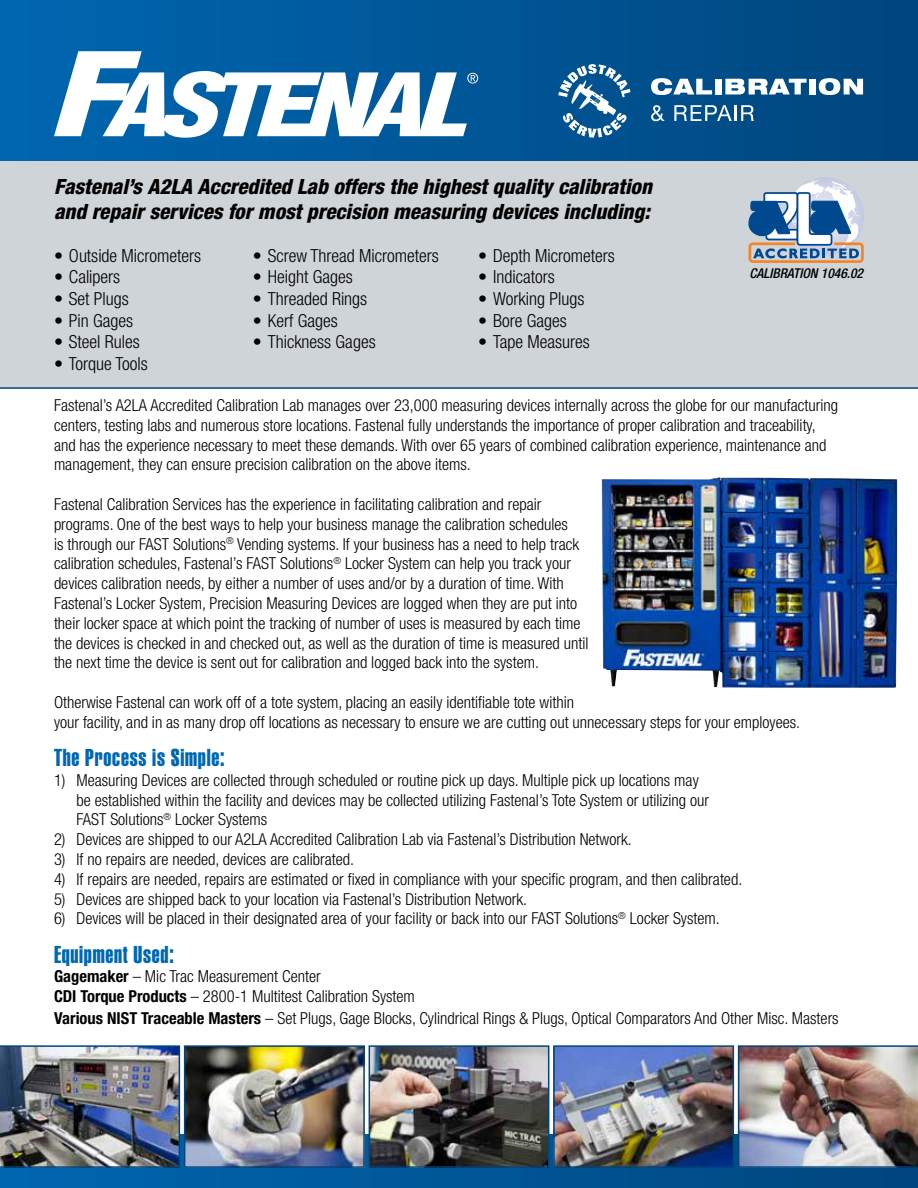
<style>
.page{position:relative;width:918px;height:1188px;background:#fff}
.page>*{position:absolute;margin:0;border:0;box-sizing:border-box;transform-origin:0 0}
.t1{font:24px "Helvetica Extra Compressed";letter-spacing:.03em;color:#0067b1}
.t2{font:italic 800 condensed 21px/25.2px "Helvetica Neue";color:#000}
.t3{font:300 condensed 18px "Helvetica Neue";color:#000}
.t4{font:300 condensed 16.5px/19.8px "Helvetica Neue";color:#000}
.t5{font:italic 500 condensed 13.5px "Helvetica Neue";color:#000}
.s1{font-weight:700}
</style>
<div class="page">
<div style="left:0;top:161px;width:918px;height:228px;background:#cfd4d8"></div>
<div style="left:0;top:0;width:918px;height:161px;background:linear-gradient(to right,#0067b1,#01467e)"></div>
<div style="left:0;top:1134px;width:918px;height:54px;background:linear-gradient(to right,#0067b1,#00467d)"></div>
<svg style="left:54px;top:51px;width:424px;height:87px"></svg>
<svg style="left:749px;top:180px;width:115px;height:83px"></svg>
<img style="left:0;top:1045px;width:180px;height:123px">
<img style="left:187px;top:1048px;width:175px;height:117px">
<div style="left:184px;top:1045px;width:181px;height:123px;border:2px solid #00447c"></div>
<img style="left:372px;top:1048px;width:174px;height:117px">
<div style="left:369px;top:1045px;width:180px;height:123px;border:2px solid #00447c"></div>
<img style="left:556px;top:1048px;width:175px;height:117px">
<div style="left:553px;top:1045px;width:181px;height:123px;border:2px solid #00447c"></div>
<img style="left:738px;top:1045px;width:180px;height:123px">
<svg style="left:651px;top:78px;width:61px;height:17px"></svg>
<div style="left:715px;top:79px;width:6px;height:15px;background:#fff"></div>
<svg style="left:725px;top:79px;width:82px;height:15px"></svg>
<div style="left:809px;top:79px;width:6px;height:15px;background:#fff"></div>
<svg style="left:819px;top:78px;width:44px;height:17px"></svg>
<svg style="left:651px;top:105px;width:14px;height:16px"></svg>
<svg style="left:674px;top:105px;width:58px;height:16px"></svg>
<hr style="left:734px;top:105px;width:3px;height:16px;background:#fff">
<svg style="left:741px;top:105px;width:13px;height:16px"></svg>
<svg style="left:558px;top:64px;width:73px;height:74px"></svg>
<img style="left:602px;top:477px;width:295px;height:211px">
<p class="t2" style="left:54px;top:174px;width:599px">Fastenal’s A2LA Accredited Lab offers the highest quality calibration and repair services for most precision measuring devices including:</p>
<p class="t3" style="left:54px;top:245px;width:149px">• Outside Micrometers</p>
<p class="t3" style="left:54px;top:267px;width:68px">• Calipers</p>
<p class="t3" style="left:54px;top:288px;width:76px">• Set Plugs</p>
<p class="t3" style="left:54px;top:310px;width:81px">• Pin Gages</p>
<p class="t3" style="left:54px;top:331px;width:87px">• Steel Rules</p>
<p class="t3" style="left:54px;top:353px;width:95px">• Torque Tools</p>
<p class="t3" style="left:253px;top:245px;width:188px">• Screw Thread Micrometers</p>
<p class="t3" style="left:253px;top:267px;width:102px">• Height Gages</p>
<p class="t3" style="left:253px;top:288px;width:116px">• Threaded Rings</p>
<p class="t3" style="left:253px;top:310px;width:87px">• Kerf Gages</p>
<p class="t3" style="left:253px;top:331px;width:124px">• Thickness Gages</p>
<p class="t3" style="left:478px;top:245px;width:138px">• Depth Micrometers</p>
<p class="t3" style="left:478px;top:267px;width:78px">• Indicators</p>
<p class="t3" style="left:478px;top:288px;width:108px">• Working Plugs</p>
<p class="t3" style="left:478px;top:310px;width:90px">• Bore Gages</p>
<p class="t3" style="left:478px;top:331px;width:113px">• Tape Measures</p>
<p class="t5" style="left:749px;top:265px;width:115px">CALIBRATION 1046.02</p>
<p class="t4" style="left:54px;top:395px;width:786px">Fastenal’s A2LA Accredited Calibration Lab manages over 23,000 measuring devices internally across the globe for our manufacturing centers, testing labs and numerous store locations. Fastenal fully understands the importance of proper calibration and traceability, and has the experience necessary to meet these demands. With over 65 years of combined calibration experience, maintenance and management, they can ensure precision calibration on the above items.</p>
<p class="t4" style="left:54px;top:494px;width:536px">Fastenal Calibration Services has the experience in facilitating calibration and repair programs. One of the best ways to help your business manage the calibration schedules<br>is through our FAST Solutions<sup>®</sup> Vending systems. If your business has a need to help track calibration schedules, Fastenal’s FAST Solutions<sup>®</sup> Locker System can help you track your devices calibration needs, by either a number of uses and/or by a duration of time. With Fastenal’s Locker System, Precision Measuring Devices are logged when they are put into their locker space at which point the tracking of number of uses is measured by each time the devices is checked in and checked out, as well as the duration of time is measured until the next time the device is sent out for calibration and logged back into the system.</p>
<p class="t4" style="left:54px;top:692px;width:748px">Otherwise Fastenal can work off of a tote system, placing an easily identifiable tote within<br>your facility, and in as many drop off locations as necessary to ensure we are cutting out unnecessary steps for your employees.</p>
<h1 class="t1" style="left:54px;top:743px;width:172px">The Process is Simple:</h1>
<p class="t4" style="left:77px;top:770px;width:634px;text-indent:-23px">1) Measuring Devices are collected through scheduled or routine pick up days. Multiple pick up locations may be established within the facility and devices may be collected utilizing Fastenal’s Tote System or utilizing our<br>FAST Solutions<sup>®</sup> Locker Systems</p>
<p class="t4" style="left:54px;top:829px;width:579px">2) Devices are shipped to our A2LA Accredited Calibration Lab via Fastenal’s Distribution Network.</p>
<p class="t4" style="left:54px;top:849px;width:302px">3) If no repairs are needed, devices are calibrated.</p>
<p class="t4" style="left:54px;top:869px;width:690px">4) If repairs are needed, repairs are estimated or fixed in compliance with your specific program, and then calibrated.</p>
<p class="t4" style="left:54px;top:889px;width:475px">5) Devices are shipped back to your location via Fastenal’s Distribution Network.</p>
<p class="t4" style="left:54px;top:909px;width:667px">6) Devices will be placed in their designated area of your facility or back into our FAST Solutions<sup>®</sup> Locker System.</p>
<h1 class="t1" style="left:54px;top:940px;width:121px">Equipment Used:</h1>
<p class="t4" style="left:54px;top:966px;width:362px"><span class="s1">Gagemaker</span> – Mic Trac Measurement Center<br><span class="s1">CDI Torque Products</span> – 2800-1 Multitest Calibration System</p>
<p class="t4" style="left:54px;top:1008px;width:786px"><span class="s1">Various NIST Traceable Masters</span> – Set Plugs, Gage Blocks, Cylindrical Rings &amp; Plugs, Optical Comparators And Other Misc. Masters</p>
</div>
